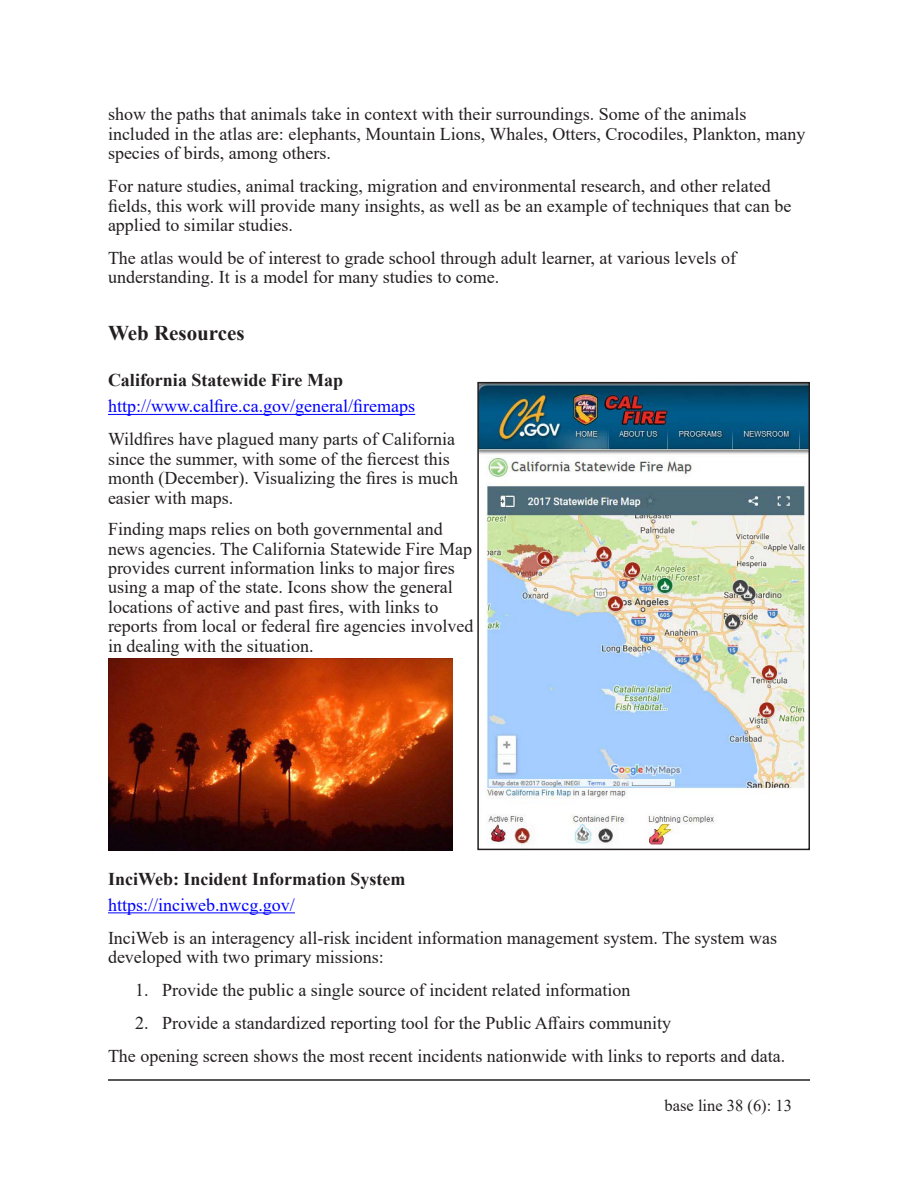
<style>
.page{position:relative;width:918px;height:1188px;background:#fff}
.page>*{position:absolute;margin:0;border:0;box-sizing:border-box;transform-origin:0 0}
.t1{font:700 21px "Times New Roman";color:#231f20}
.Normal__Web{font:18px/19.4px "Times New Roman";color:#231f20}
.t2{font:18px "Times New Roman";color:#00f}
.Heading_1{font:700 18px "Times New Roman";color:#231f20}
.t3{font:16.5px "Times New Roman";color:#231f20}
</style>
<div class="page">
<hr style="left:108px;top:1079px;width:702px;height:2px;background:#231f20">
<hr style="left:108px;top:414px;width:307px;height:1px;background:#00f">
<hr style="left:108px;top:912px;width:187px;height:1px;background:#00f">
<img style="left:480px;top:385px;width:327px;height:460px">
<div style="left:477px;top:382px;width:333px;height:468px;border:2px solid #231f20"></div>
<img style="left:108px;top:659px;width:345px;height:191px">
<p class="Normal__Web" style="left:108px;top:104px;width:699px">show the paths that animals take in context with their surroundings. Some of the animals included in the atlas are: elephants, Mountain Lions, Whales, Otters, Crocodiles, Plankton, many species of birds, among others.</p>
<p class="Normal__Web" style="left:108px;top:176px;width:685px">For nature studies, animal tracking, migration and environmental research, and other related fields, this work will provide many insights, as well as be an example of techniques that can be applied to similar studies.</p>
<p class="Normal__Web" style="left:108px;top:248px;width:630px">The atlas would be of interest to grade school through adult learner, at various levels of understanding. It is a model for many studies to come.</p>
<p class="t1" style="left:108px;top:318px;width:138px">Web Resources</p>
<p class="Heading_1" style="left:108px;top:367px;width:237px">California Statewide Fire Map</p>
<p class="t2" style="left:108px;top:394px;width:309px">http://www.calfire.ca.gov/general/firemaps</p>
<p class="Normal__Web" style="left:108px;top:429px;width:352px">Wildfires have plagued many parts of California since the summer, with some of the fiercest this month (December). Visualizing the fires is much easier with maps.</p>
<p class="Normal__Web" style="left:108px;top:519px;width:367px">Finding maps relies on both governmental and news agencies. The California Statewide Fire Map provides current information links to major fires using a map of the state. Icons show the general locations of active and past fires, with links to reports from local or federal fire agencies involved in dealing with the situation.</p>
<p class="Heading_1" style="left:108px;top:866px;width:299px">InciWeb: Incident Information System</p>
<p class="t2" style="left:108px;top:892px;width:189px">https://inciweb.nwcg.gov/</p>
<p class="Normal__Web" style="left:108px;top:928px;width:671px">InciWeb is an interagency all-risk incident information management system. The system was developed with two primary missions:</p>
<p class="Normal__Web" style="left:135px;top:980px;width:497px">1. Provide the public a single source of incident related information</p>
<p class="Normal__Web" style="left:135px;top:1013px;width:538px">2. Provide a standardized reporting tool for the Public Affairs community</p>
<p class="Normal__Web" style="left:108px;top:1046px;width:679px">The opening screen shows the most recent incidents nationwide with links to reports and data.</p>
<p class="t3" style="left:665px;top:1094px;width:129px">base line 38 (6): 13</p>
</div>
